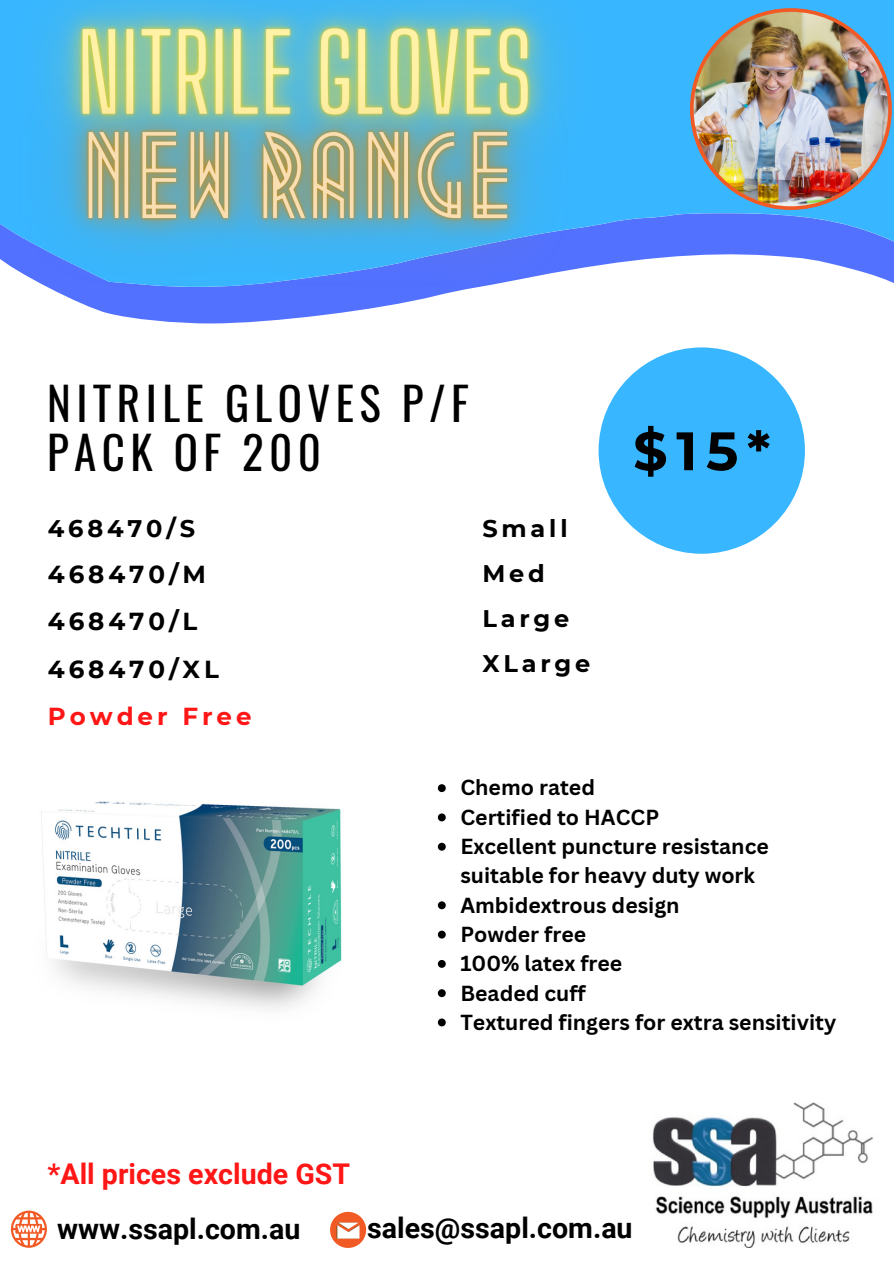
<style>
.page{position:relative;width:894px;height:1264px;background:#fff}
.page>*{position:absolute;margin:0;border:0;box-sizing:border-box;transform-origin:0 0}
.t1{font:700 54px "Montserrat";color:#000}
.t2{font:45px "Oswald";letter-spacing:.12em;color:#000}
.t3{font:700 28.5px "Roboto";color:#000}
.t4{font:700 28.5px "Roboto";color:#ff1616}
.t5{font:700 24.6px "Montserrat";letter-spacing:.16em;color:#000}
.t6{font:700 24.6px "Montserrat";letter-spacing:.16em;color:#ff1616}
.t7{font:700 24px "Montserrat";letter-spacing:.16em;color:#000}
.t8{font:700 21.15px/29.2px "Canva Sans";color:#000}
</style>
<div class="page">
<svg style="left:648px;top:0;width:245px;height:283px"></svg>
<img style="left:689px;top:8px;width:202px;height:202px">
<svg style="left:330px;top:1211px;width:36px;height:36px"></svg>
<svg style="left:11px;top:1210px;width:36px;height:37px"></svg>
<img style="left:652px;top:1102px;width:221px;height:145px">
<div style="left:598px;top:347px;width:206px;height:206px;background:#38b6ff;border-radius:50%"></div>
<img style="left:41px;top:801px;width:301px;height:208px">
<div style="left:0;top:0;width:652px;height:255px;background:#3fb7f8"></div>
<img style="left:0;top:4px;width:648px;height:458px">
<svg style="left:438px;top:784px;width:7px;height:8px"></svg>
<svg style="left:438px;top:813px;width:7px;height:8px"></svg>
<svg style="left:438px;top:842px;width:7px;height:8px"></svg>
<svg style="left:438px;top:901px;width:7px;height:8px"></svg>
<svg style="left:438px;top:930px;width:7px;height:8px"></svg>
<svg style="left:438px;top:960px;width:7px;height:7px"></svg>
<svg style="left:438px;top:989px;width:7px;height:8px"></svg>
<svg style="left:438px;top:1018px;width:7px;height:8px"></svg>
<p class="t2" style="left:47px;top:368px;width:423px">NITRILE GLOVES P/F</p>
<p class="t2" style="left:47px;top:417px;width:275px">PACK OF 200</p>
<p class="t7" style="left:48px;top:513px;width:149px">468470/S</p>
<p class="t5" style="left:48px;top:559px;width:160px">468470/M</p>
<p class="t5" style="left:48px;top:606px;width:151px">468470/L</p>
<p class="t5" style="left:48px;top:653px;width:172px">468470/XL</p>
<p class="t6" style="left:48px;top:701px;width:205px">Powder Free</p>
<p class="t7" style="left:482px;top:513px;width:87px">Small</p>
<p class="t7" style="left:482px;top:558px;width:64px">Med</p>
<p class="t7" style="left:482px;top:603px;width:89px">Large</p>
<p class="t7" style="left:482px;top:648px;width:109px">XLarge</p>
<p class="t1" style="left:633px;top:418px;width:139px">$15*</p>
<p class="t4" style="left:48px;top:1157px;width:304px">*All prices exclude GST</p>
<p class="t8" style="left:460px;top:772px;width:136px">Chemo rated</p>
<p class="t8" style="left:460px;top:802px;width:200px">Certified to HACCP</p>
<p class="t8" style="left:460px;top:831px;width:310px">Excellent puncture resistance suitable for heavy duty work</p>
<p class="t8" style="left:460px;top:889px;width:221px">Ambidextrous design</p>
<p class="t8" style="left:460px;top:919px;width:127px">Powder free</p>
<p class="t8" style="left:460px;top:948px;width:163px">100% latex free</p>
<p class="t8" style="left:460px;top:977px;width:127px">Beaded cuff</p>
<p class="t8" style="left:460px;top:1006px;width:377px">Textured fingers for extra sensitivity</p>
<p class="t3" style="left:57px;top:1212px;width:245px">www.ssapl.com.au</p>
<p class="t3" style="left:367px;top:1211px;width:267px">sales@ssapl.com.au</p>
</div>
